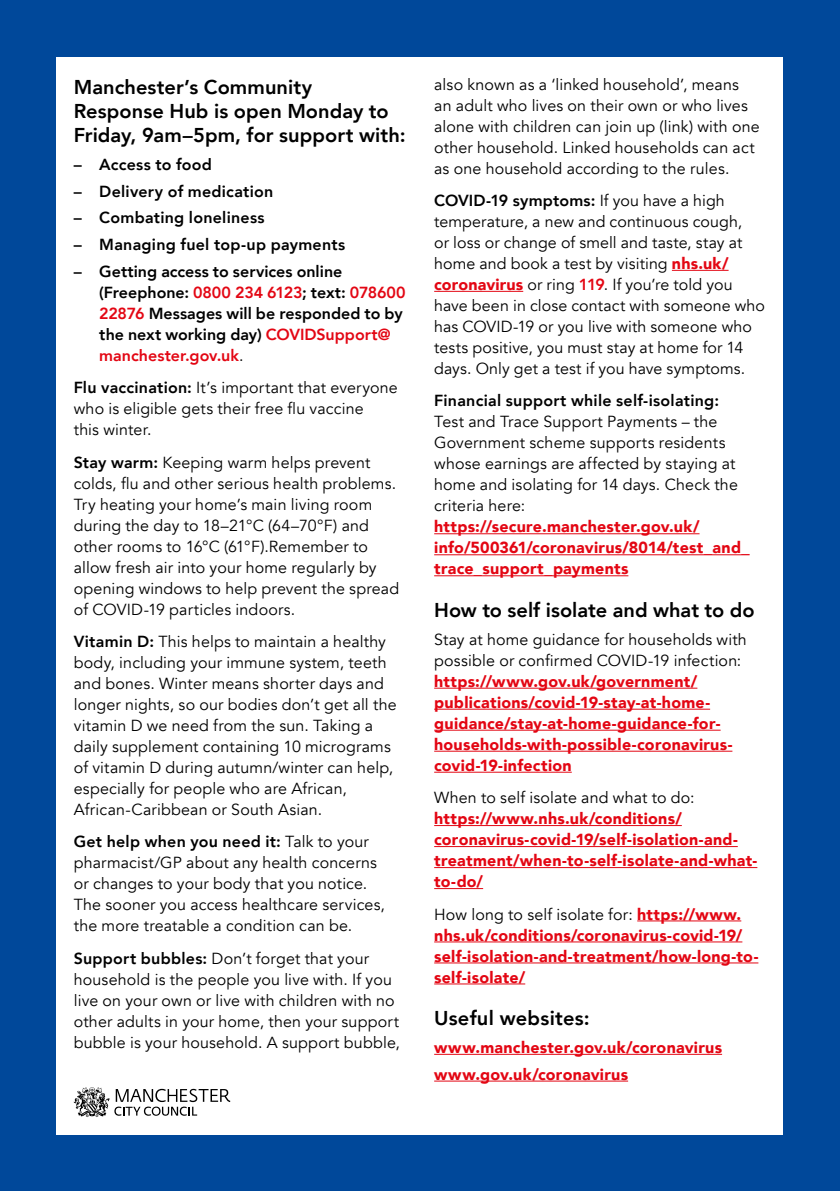
<style>
.page{position:relative;width:840px;height:1191px;background:#fff}
.page>*{position:absolute;margin:0;border:0;box-sizing:border-box;transform-origin:0 0}
.t1{font:800 20px/24px "Avenir";letter-spacing:.005em;color:#000}
.t2{font:16px/21px "Avenir";letter-spacing:.01em;color:#000}
.t3{font:900 16px/21px "Avenir";letter-spacing:.015em;color:#e30613}
.t4{font:800 16px/21px "Avenir";letter-spacing:.01em;color:#000}
.s1{color:#e30613}
.s2{font-weight:400}
.s3{font-weight:800}
.s4{font-weight:900;color:#e30613}
.s5{font-weight:800;color:#e30613}
.s6{font-weight:400;color:#000}
</style>
<div class="page">
<div style="left:0;top:0;width:839px;height:1191px;background:#00489a"></div>
<div style="left:57px;top:57px;width:725px;height:1077px;background:#fff"></div>
<hr style="left:671px;top:270px;width:57px;height:1px;background:#e30613">
<hr style="left:434px;top:291px;width:89px;height:1px;background:#e30613">
<hr style="left:434px;top:533px;width:265px;height:1px;background:#e30613">
<hr style="left:434px;top:554px;width:315px;height:1px;background:#e30613">
<hr style="left:434px;top:575px;width:194px;height:1px;background:#e30613">
<hr style="left:434px;top:688px;width:263px;height:1px;background:#e30613">
<hr style="left:434px;top:709px;width:275px;height:1px;background:#e30613">
<hr style="left:434px;top:730px;width:286px;height:1px;background:#e30613">
<hr style="left:434px;top:751px;width:298px;height:1px;background:#e30613">
<hr style="left:434px;top:772px;width:137px;height:1px;background:#e30613">
<hr style="left:434px;top:825px;width:247px;height:1px;background:#e30613">
<hr style="left:434px;top:846px;width:303px;height:1px;background:#e30613">
<hr style="left:434px;top:867px;width:323px;height:1px;background:#e30613">
<hr style="left:434px;top:888px;width:49px;height:1px;background:#e30613">
<hr style="left:637px;top:920px;width:103px;height:1px;background:#e30613">
<hr style="left:434px;top:941px;width:308px;height:1px;background:#e30613">
<hr style="left:434px;top:962px;width:324px;height:1px;background:#e30613">
<hr style="left:434px;top:983px;width:91px;height:1px;background:#e30613">
<hr style="left:434px;top:1054px;width:287px;height:1px;background:#e30613">
<hr style="left:434px;top:1080px;width:193px;height:1px;background:#e30613">
<svg style="left:74px;top:1087px;width:156px;height:30px"></svg>
<p class="t1" style="left:74px;top:75px;width:333px">Manchester’s Community<br>Response Hub is open Monday to<br>Friday, 9am–5pm, for support with:</p>
<p class="t4" style="left:74px;top:154px;width:140px">– Access to food</p>
<p class="t4" style="left:74px;top:180px;width:201px">– Delivery of medication</p>
<p class="t4" style="left:74px;top:207px;width:192px">– Combating loneliness</p>
<p class="t4" style="left:74px;top:234px;width:273px">– Managing fuel top-up payments</p>
<p class="t4" style="left:99px;top:261px;width:308px;text-indent:-26px">– Getting access to services online (Freephone: <span class="s1">0800 234 6123</span>; text: <span class="s1">078600<br>22876</span> Messages will be responded to by the next working day) <span class="s1">COVIDSupport@ manchester.gov.uk</span><span class="s2">.</span></p>
<p class="t2" style="left:74px;top:377px;width:325px"><span class="s3">Flu vaccination:</span> It’s important that everyone who is eligible gets their free flu vaccine<br>this winter.</p>
<p class="t2" style="left:74px;top:452px;width:327px"><span class="s3">Stay warm:</span> Keeping warm helps prevent colds, flu and other serious health problems.<br>Try heating your home’s main living room during the day to 18–21°C (64–70°F) and other rooms to 16°C (61°F).Remember to allow fresh air into your home regularly by opening windows to help prevent the spread of COVID-19 particles indoors.</p>
<p class="t2" style="left:74px;top:631px;width:324px"><span class="s3">Vitamin D:</span> This helps to maintain a healthy body, including your immune system, teeth and bones. Winter means shorter days and longer nights, so our bodies don’t get all the vitamin D we need from the sun. Taking a daily supplement containing 10 micrograms of vitamin D during autumn/winter can help, especially for people who are African, African-Caribbean or South Asian.</p>
<p class="t2" style="left:74px;top:831px;width:312px"><span class="s3">Get help when you need it:</span> Talk to your pharmacist/GP about any health concerns or changes to your body that you notice.<br>The sooner you access healthcare services, the more treatable a condition can be.</p>
<p class="t2" style="left:74px;top:947px;width:327px"><span class="s3">Support bubbles:</span> Don’t forget that your household is the people you live with. If you live on your own or live with children with no other adults in your home, then your support bubble is your household. A support bubble,</p>
<p class="t2" style="left:434px;top:74px;width:327px">also known as a ‘linked household’, means an adult who lives on their own or who lives alone with children can join up (link) with one other household. Linked households can act as one household according to the rules.</p>
<p class="t2" style="left:434px;top:190px;width:332px"><span class="s3">COVID-19 symptoms:</span> If you have a high temperature, a new and continuous cough,<br>or loss or change of smell and taste, stay at home and book a test by visiting <span class="s4">nhs.uk/ coronavirus</span> or ring <span class="s5">119</span>. If you’re told you have been in close contact with someone who has COVID-19 or you live with someone who tests positive, you must stay at home for 14 days. Only get a test if you have symptoms.</p>
<p class="t4" style="left:434px;top:390px;width:286px">Financial support while self-isolating:</p>
<p class="t2" style="left:434px;top:412px;width:305px">Test and Trace Support Payments – the Government scheme supports residents whose earnings are affected by staying at home and isolating for 14 days. Check the criteria here:</p>
<p class="t3" style="left:434px;top:516px;width:317px">https://secure.manchester.gov.uk/ info/500361/coronavirus/8014/test_and_ trace_support_payments</p>
<p class="t1" style="left:434px;top:598px;width:322px">How to self isolate and what to do</p>
<p class="t2" style="left:434px;top:629px;width:314px">Stay at home guidance for households with possible or confirmed COVID-19 infection:</p>
<p class="t3" style="left:434px;top:670px;width:299px">https://www.gov.uk/government/ publications/covid-19-stay-at-home&shy;guidance/stay-at-home-guidance-for&shy;households-with-possible-coronavirus&shy;covid-19-infection</p>
<p class="t2" style="left:434px;top:787px;width:262px">When to self isolate and what to do:</p>
<p class="t3" style="left:434px;top:808px;width:324px">https://www.nhs.uk/conditions/ coronavirus-covid-19/self-isolation-and&shy;treatment/when-to-self-isolate-and-what&shy;to-do/</p>
<p class="t3" style="left:434px;top:903px;width:325px"><span class="s6">How long to self isolate for:</span> https://www. nhs.uk/conditions/coronavirus-covid-19/ self-isolation-and-treatment/how-long-to&shy;self-isolate/</p>
<p class="t1" style="left:434px;top:1006px;width:157px">Useful websites:</p>
<p class="t3" style="left:434px;top:1033px;width:289px;line-height:26.8px">www.manchester.gov.uk/coronavirus www.gov.uk/coronavirus</p>
</div>
